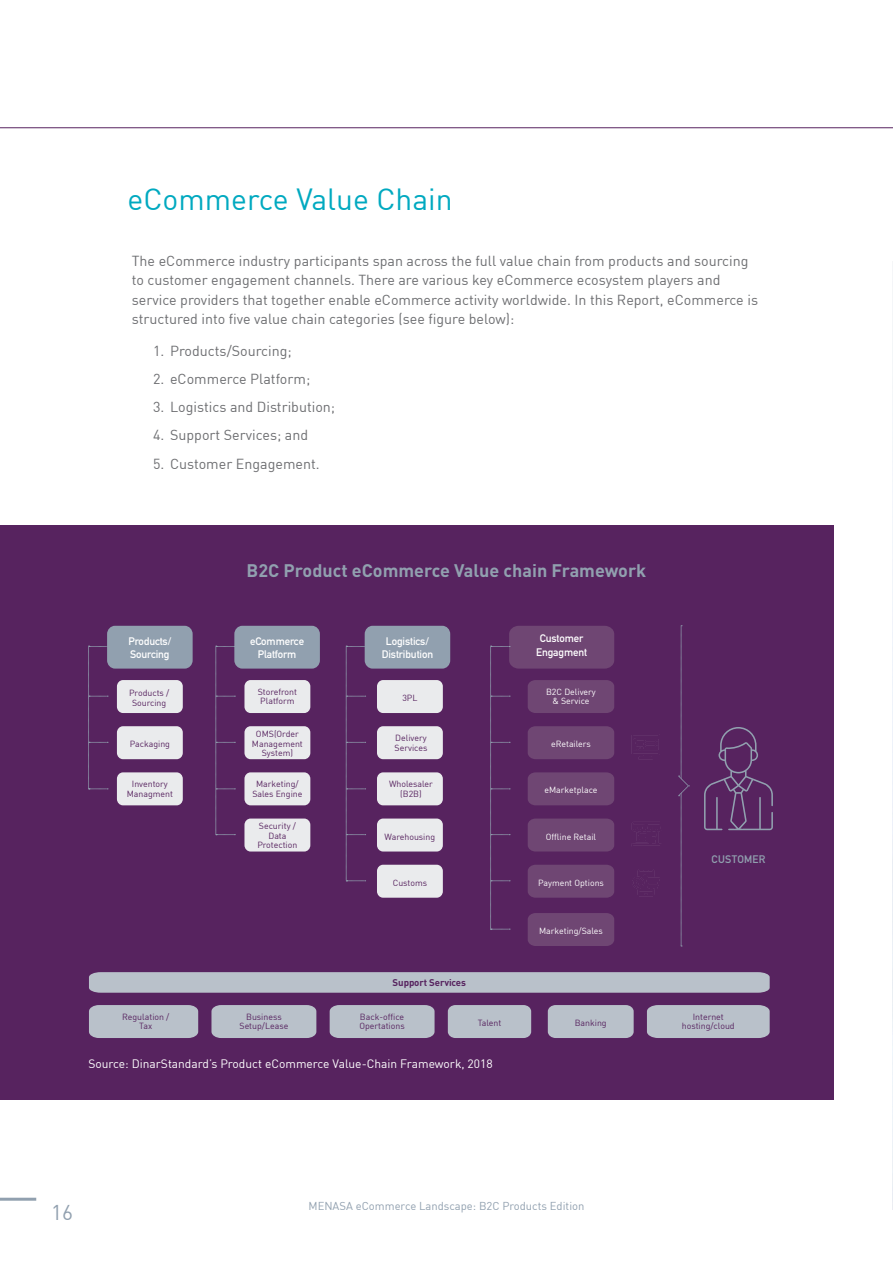
<style>
.page{position:relative;width:893px;height:1263px;background:#fff}
.page>*{position:absolute;margin:0;border:0;box-sizing:border-box;transform-origin:0 0}
.t1{font:30px "DIN";color:#00a9c0}
.t2{font:21px "DIN";color:#91a0af}
.t3{font:700 18px "DIN";color:#91a0af}
.t4{font:14.25px/19.5px "DIN";color:#6d6e71}
.t5{font:12px "DIN";color:#fff}
.t6{font:11.25px "DIN";color:#91a0af}
.t7{font:700 10.8px/13.5px "DIN Alternate";letter-spacing:-.01em;color:#fff;text-align:center}
.t8{font:700 10.8px "DIN Alternate";letter-spacing:.02em;color:#91a0af}
.t9{font:700 9.6px "DIN";letter-spacing:-.01em;color:#57235f}
.t10{font:8.7px/9.4px "DIN";color:#57235f;text-align:center}
.t11{font:8.7px/9.4px "DIN";color:#fff;text-align:center}
</style>
<div class="page">
<hr style="left:892px;top:0;width:1px;height:1263px;background:#edf2f6">
<div style="left:0;top:525px;width:833px;height:575px;background:#57235f"></div>
<hr style="left:0;top:127px;width:893px;height:1px;background:#57235f">
<div style="left:117px;top:726px;width:66px;height:33px;background:#eaebed;border-radius:6px"></div>
<div style="left:377px;top:726px;width:66px;height:33px;background:#eaebed;border-radius:6px"></div>
<div style="left:377px;top:680px;width:66px;height:33px;background:#eaebed;border-radius:6px"></div>
<div style="left:117px;top:680px;width:66px;height:33px;background:#eaebed;border-radius:6px"></div>
<div style="left:244px;top:680px;width:66px;height:33px;background:#eaebed;border-radius:6px"></div>
<div style="left:117px;top:772px;width:66px;height:33px;background:#eaebed;border-radius:6px"></div>
<div style="left:89px;top:1005px;width:109px;height:33px;background:#b9c1ca"></div>
<div style="left:211px;top:1005px;width:105px;height:33px;background:#b9c1ca"></div>
<div style="left:330px;top:1005px;width:105px;height:33px;background:#b9c1ca"></div>
<div style="left:647px;top:1005px;width:123px;height:33px;background:#b9c1ca"></div>
<div style="left:448px;top:1005px;width:83px;height:33px;background:#b9c1ca"></div>
<div style="left:548px;top:1005px;width:86px;height:33px;background:#b9c1ca"></div>
<div style="left:244px;top:772px;width:66px;height:33px;background:#eaebed;border-radius:6px"></div>
<div style="left:244px;top:818px;width:66px;height:33px;background:#eaebed;border-radius:6px"></div>
<div style="left:244px;top:726px;width:66px;height:33px;background:#eaebed;border-radius:6px"></div>
<div style="left:234px;top:626px;width:86px;height:43px;background:#91a0af;border-radius:8px"></div>
<div style="left:107px;top:626px;width:86px;height:43px;background:#91a0af;border-radius:8px"></div>
<div style="left:365px;top:626px;width:85px;height:43px;background:#91a0af;border-radius:8px"></div>
<div style="left:377px;top:818px;width:66px;height:33px;background:#eaebed;border-radius:6px"></div>
<div style="left:377px;top:865px;width:66px;height:33px;background:#eaebed;border-radius:6px"></div>
<div style="left:377px;top:772px;width:66px;height:33px;background:#eaebed;border-radius:6px"></div>
<svg style="left:89px;top:972px;width:681px;height:21px;background:#b6bdc7"></svg>
<svg style="left:88px;top:646px;width:20px;height:144px"></svg>
<svg style="left:216px;top:646px;width:19px;height:189px"></svg>
<svg style="left:346px;top:646px;width:20px;height:235px"></svg>
<svg style="left:490px;top:626px;width:124px;height:320px"></svg>
<svg style="left:704px;top:727px;width:69px;height:104px"></svg>
<svg style="left:631px;top:735px;width:28px;height:25px"></svg>
<svg style="left:632px;top:871px;width:28px;height:26px"></svg>
<svg style="left:631px;top:824px;width:29px;height:22px"></svg>
<svg style="left:678px;top:625px;width:11px;height:322px"></svg>
<hr style="left:0;top:1198px;width:36px;height:3px;background:#91a0af">
<h1 class="t1" style="left:128px;top:181px;width:327px">eCommerce Value Chain</h1>
<p class="t4" style="left:132px;top:251px;width:628px">The eCommerce industry participants span across the full value chain from products and sourcing to customer engagement channels. There are various key eCommerce ecosystem players and service providers that together enable eCommerce activity worldwide. In this Report, eCommerce is structured into five value chain categories (see figure below):</p>
<p class="t4" style="left:153px;top:341px;width:140px">1. Products/Sourcing;</p>
<p class="t4" style="left:153px;top:369px;width:159px">2. eCommerce Platform;</p>
<p class="t4" style="left:153px;top:397px;width:184px">3. Logistics and Distribution;</p>
<p class="t4" style="left:153px;top:425px;width:157px">4. Support Services; and</p>
<p class="t4" style="left:153px;top:453px;width:168px">5. Customer Engagement.</p>
<p class="t3" style="left:247px;top:559px;width:401px">B2C Product eCommerce Value chain Framework</p>
<p class="t7" style="left:128px;top:633px;width:44px;text-align:left">Products/<br>Sourcing</p>
<p class="t7" style="left:382px;top:633px;width:53px">Logistics/<br>Distribution</p>
<p class="t10" style="left:258px;top:687px;width:41px;text-align:left">Storefront<br>Platform</p>
<p class="t7" style="left:250px;top:633px;width:55px">eCommerce<br>Platform</p>
<p class="t10" style="left:129px;top:688px;width:42px">Products /<br>Sourcing</p>
<p class="t10" style="left:402px;top:693px;width:17px">3PL</p>
<p class="t10" style="left:130px;top:739px;width:42px">Packaging</p>
<p class="t10" style="left:127px;top:779px;width:48px">Inventory<br>Managment</p>
<p class="t10" style="left:252px;top:729px;width:52px">OMS(Order<br>Management<br>System)</p>
<p class="t10" style="left:252px;top:779px;width:52px">Marketing/<br>Sales Engine</p>
<p class="t10" style="left:257px;top:821px;width:42px">Security /<br>Data<br>Protection</p>
<p class="t10" style="left:395px;top:733px;width:34px;text-align:left">Delivery<br>Services</p>
<p class="t10" style="left:389px;top:779px;width:45px">Wholesaler (B2B)</p>
<p class="t10" style="left:385px;top:831px;width:52px">Warehousing</p>
<p class="t10" style="left:393px;top:878px;width:36px">Customs</p>
<p class="t9" style="left:393px;top:976px;width:75px">Support Services</p>
<p class="t7" style="left:536px;top:631px;width:52px">Customer<br>Engagment</p>
<p class="t11" style="left:546px;top:687px;width:51px">B2C Delivery &amp; Service</p>
<p class="t11" style="left:551px;top:739px;width:41px">eRetailers</p>
<p class="t11" style="left:544px;top:785px;width:55px">eMarketplace</p>
<p class="t11" style="left:546px;top:831px;width:52px">Offline Retail</p>
<p class="t11" style="left:538px;top:878px;width:67px">Payment Options</p>
<p class="t11" style="left:539px;top:926px;width:65px">Marketing/Sales</p>
<p class="t8" style="left:712px;top:851px;width:55px">CUSTOMER</p>
<p class="t10" style="left:122px;top:1012px;width:49px">Regulation /<br>Tax</p>
<p class="t10" style="left:239px;top:1012px;width:50px">Business<br>Setup/Lease</p>
<p class="t10" style="left:359px;top:1012px;width:47px;text-align:left">Back-office<br>Opertations</p>
<p class="t10" style="left:682px;top:1012px;width:54px">Internet hosting/cloud</p>
<p class="t10" style="left:478px;top:1018px;width:25px">Talent</p>
<p class="t10" style="left:575px;top:1018px;width:34px">Banking</p>
<p class="t5" style="left:88px;top:1056px;width:406px">Source: DinarStandard’s Product eCommerce Value-Chain Framework, 2018</p>
<h2 class="t2" style="left:51px;top:1199px;width:23px">16</h2>
<p class="t6" style="left:308px;top:1199px;width:277px">MENASA eCommerce Landscape: B2C Products Edition</p>
</div>
